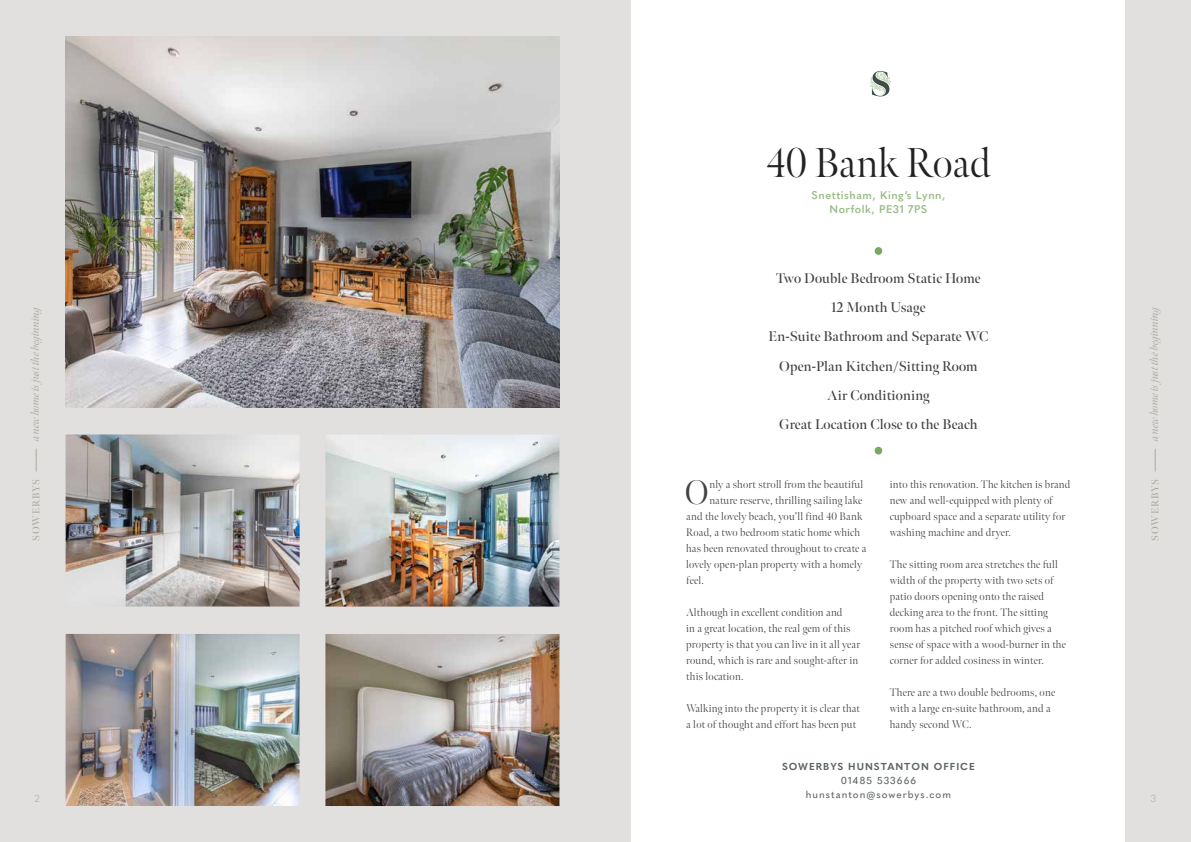
<style>
.page{position:relative;width:1191px;height:842px;background:#fff}
.page>*{position:absolute;margin:0;border:0;box-sizing:border-box;transform-origin:0 0}
.t1{font:300 41.5px "Meno Banner";color:#222223}
.t2{font:300 34px "Meno Banner";color:#434141}
.t3{font:600 14px/29.3px "Meno Banner";letter-spacing:.01em;color:#434141;text-align:center}
.t4{font:300 11px/16px "Meno Banner";letter-spacing:.02em;color:#434141}
.t5{font:italic 11px "Meno Banner";letter-spacing:-.01em;color:#ada8a0}
.t6{font:600 11px/14px "Quasimoda";letter-spacing:.05em;color:#96ba81;text-align:center}
.t7{font:500 10px/14px "Quasimoda";letter-spacing:.1em;color:#5e6662;text-align:center}
.t8{font:700 10px "Quasimoda";letter-spacing:.1em;color:#5e6662}
.t9{font:600 10px "Meno Banner";letter-spacing:.08em;color:#ada8a0}
.t10{font:300 10px "Quasimoda";color:#ada8a0}
</style>
<div class="page">
<div style="left:0;top:0;width:595px;height:842px;background:#e2e0df"></div>
<div style="left:595px;top:0;width:596px;height:842px;background:#e2e0df"></div>
<svg style="left:36px;top:449px;width:1px;height:22px"></svg>
<svg style="left:1155px;top:449px;width:1px;height:22px"></svg>
<div style="left:631px;top:0;width:494px;height:842px;background:#fff"></div>
<svg style="left:870px;top:71px;width:21px;height:25px"></svg>
<div style="left:874px;top:247px;width:8px;height:8px;background:#76aa62;border-radius:50%"></div>
<div style="left:874px;top:447px;width:8px;height:7px;background:#76aa62;border-radius:50%"></div>
<img style="left:66px;top:36px;width:493px;height:371px">
<img style="left:325px;top:435px;width:234px;height:172px">
<img style="left:325px;top:634px;width:234px;height:172px">
<img style="left:66px;top:434px;width:234px;height:172px">
<img style="left:66px;top:634px;width:234px;height:172px">
<h1 class="t1" style="left:766px;top:138px;width:226px">40 Bank Road</h1>
<p class="t6" style="left:811px;top:187px;width:135px">Snettisham, King’s Lynn,<br>Norfolk, PE31 7PS</p>
<p class="t3" style="left:768px;top:263px;width:221px">Two Double Bedroom Static Home<br>12 Month Usage<br>En-Suite Bathroom and Separate WC<br>Open-Plan Kitchen/Sitting Room<br>Air Conditioning<br>Great Location Close to the Beach</p>
<p class="t5" style="left:29px;top:441px;width:138px;rotate:-90deg">a new home is just the beginning</p>
<p class="t5" style="left:1147px;top:441px;width:138px;rotate:-90deg">a new home is just the beginning</p>
<p class="t9" style="left:30px;top:541px;width:63px;rotate:-90deg">SOWERBYS</p>
<p class="t9" style="left:1149px;top:541px;width:63px;rotate:-90deg">SOWERBYS</p>
<h2 class="t2" style="left:685px;top:472px;width:25px">O</h2>
<p class="t4" style="left:709px;top:477px;width:155px">nly a short stroll from the beautiful</p>
<p class="t4" style="left:889px;top:477px;width:182px">into this renovation. The kitchen is brand new and well-equipped with plenty of cupboard space and a separate utility for washing machine and dryer.</p>
<p class="t4" style="left:889px;top:557px;width:178px">The sitting room area stretches the full width of the property with two sets of patio doors opening onto the raised decking area to the front. The sitting room has a pitched roof which gives a sense of space with a wood-burner in the corner for added cosiness in winter.</p>
<p class="t4" style="left:889px;top:685px;width:167px">There are a two double bedrooms, one with a large en-suite bathroom, and a handy second WC.</p>
<p class="t4" style="left:709px;top:493px;width:154px">nature reserve, thrilling sailing lake</p>
<p class="t4" style="left:686px;top:509px;width:178px">and the lovely beach, you’ll find 40 Bank</p>
<p class="t4" style="left:686px;top:525px;width:175px">Road, a two bedroom static home which</p>
<p class="t4" style="left:686px;top:541px;width:182px">has been renovated throughout to create a</p>
<p class="t4" style="left:686px;top:557px;width:177px">lovely open-plan property with a homely</p>
<p class="t4" style="left:686px;top:573px;width:19px">feel.</p>
<p class="t4" style="left:686px;top:605px;width:175px">Although in excellent condition and<br>in a great location, the real gem of this property is that you can live in it all year round, which is rare and sought-after in this location.</p>
<p class="t4" style="left:686px;top:701px;width:175px">Walking into the property it is clear that a lot of thought and effort has been put</p>
<p class="t8" style="left:782px;top:759px;width:194px">SOWERBYS HUNSTANTON OFFICE</p>
<p class="t7" style="left:806px;top:773px;width:147px">01485 533666 hunstanton@sowerbys.com</p>
<p class="t10" style="left:35px;top:791px;width:7px">2</p>
<p class="t10" style="left:1150px;top:791px;width:7px">3</p>
</div>
